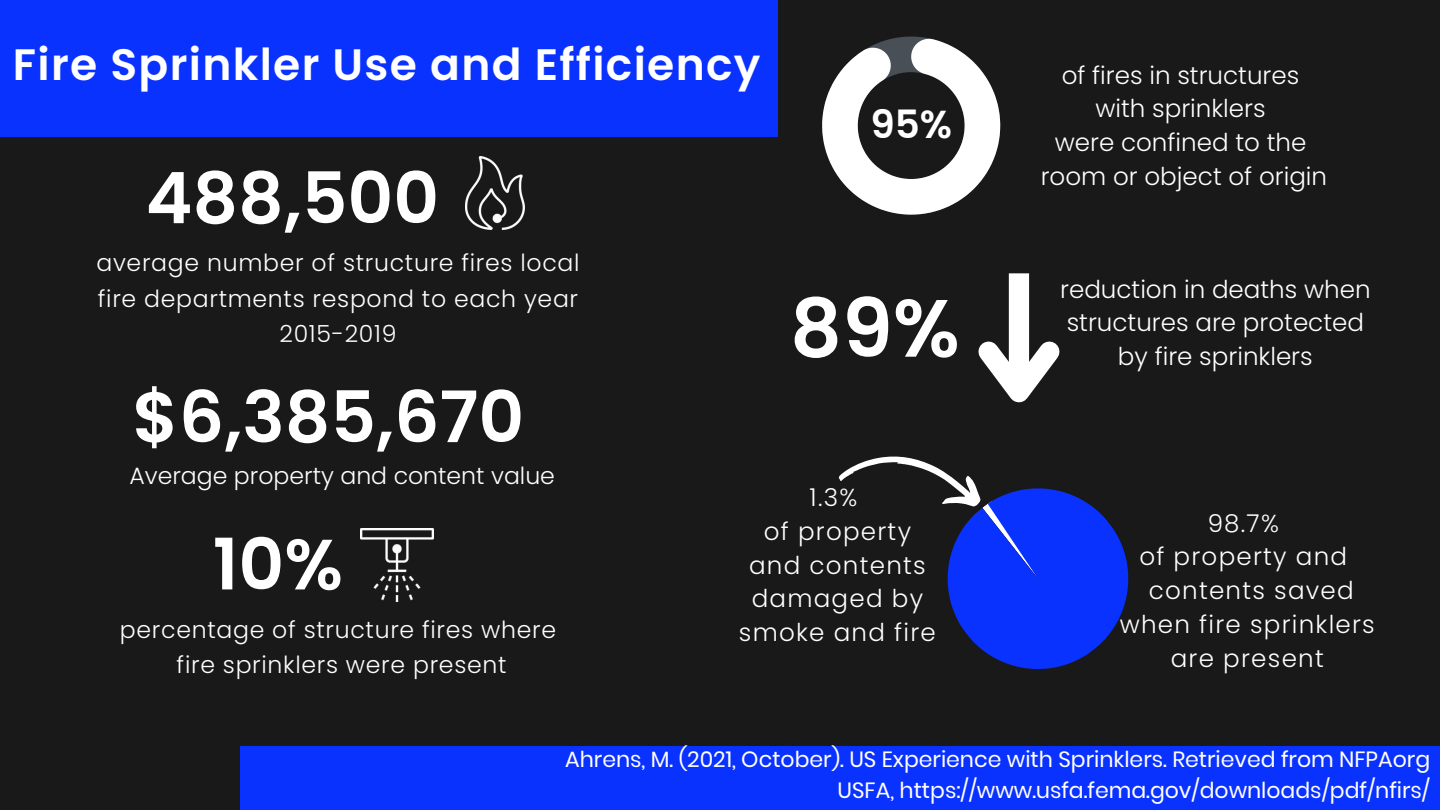
<style>
.page{position:relative;width:1440px;height:810px;background:#191919}
.page>*{position:absolute;margin:0;border:0;box-sizing:border-box;transform-origin:0 0}
.t1{font:600 81px "Poppins";color:#fff}
.t2{font:600 71px "Poppins";color:#fff}
.t3{font:600 44px "Poppins";letter-spacing:.03em;color:#fff}
.t4{font:600 38.9px "Poppins";color:#fff}
.t5{font:300 24.6px/33.8px "Poppins";color:#fff;text-align:center}
.t6{font:300 24.6px/33.7px "Poppins";letter-spacing:.05em;color:#fff;text-align:center}
.t7{font:300 23.6px/35.2px "Poppins";letter-spacing:.03em;color:#fff;text-align:center}
.t8{font:300 23.6px "Poppins";color:#fff}
.t9{font:22px/30.9px "Poppins";color:#fff;text-align:right}
</style>
<div class="page">
<div style="left:0;top:0;width:777px;height:137px;background:#0a32ff"></div>
<svg style="left:822px;top:37px;width:178px;height:178px"></svg>
<img style="left:466px;top:157px;width:59px;height:73px">
<img style="left:361px;top:528px;width:72px;height:73px">
<div style="left:1009px;top:273px;width:20px;height:119px;background:#fff"></div>
<svg style="left:978px;top:323px;width:82px;height:80px"></svg>
<svg style="left:838px;top:456px;width:290px;height:213px"></svg>
<div style="left:240px;top:746px;width:1200px;height:64px;background:#0a32ff"></div>
<h3 class="t3" style="left:13px;top:33px;width:749px">Fire Sprinkler Use and Efficiency</h3>
<h2 class="t2" style="left:146px;top:149px;width:295px">488,500</h2>
<p class="t7" style="left:96px;top:245px;width:485px">average number of structure fires local fire departments respond to each year<br>2015-2019</p>
<h3 class="t4" style="left:870px;top:97px;width:83px">95%</h3>
<h1 class="t1" style="left:790px;top:272px;width:171px">89%</h1>
<h2 class="t2" style="left:132px;top:368px;width:393px">$6,385,670</h2>
<p class="t8" style="left:129px;top:460px;width:427px">Average property and content value</p>
<h2 class="t2" style="left:213px;top:515px;width:132px">10%</h2>
<p class="t7" style="left:120px;top:612px;width:438px">percentage of structure fires where fire sprinklers were present</p>
<p class="t6" style="left:739px;top:481px;width:198px">1.3%<br>of property and contents damaged by smoke and fire</p>
<p class="t5" style="left:1041px;top:58px;width:288px">of fires in structures with sprinklers<br>were confined to the room or object of origin</p>
<p class="t5" style="left:1060px;top:272px;width:312px">reduction in deaths when structures are protected by fire sprinklers</p>
<p class="t6" style="left:1120px;top:506px;width:257px">98.7%<br>of property and contents saved when fire sprinklers are present</p>
<p class="t9" style="left:565px;top:744px;width:866px">Ahrens, M. (2021, October). US Experience with Sprinklers. Retrieved from NFPAorg<br>USFA, https://www.usfa.fema.gov/downloads/pdf/nfirs/</p>
</div>
